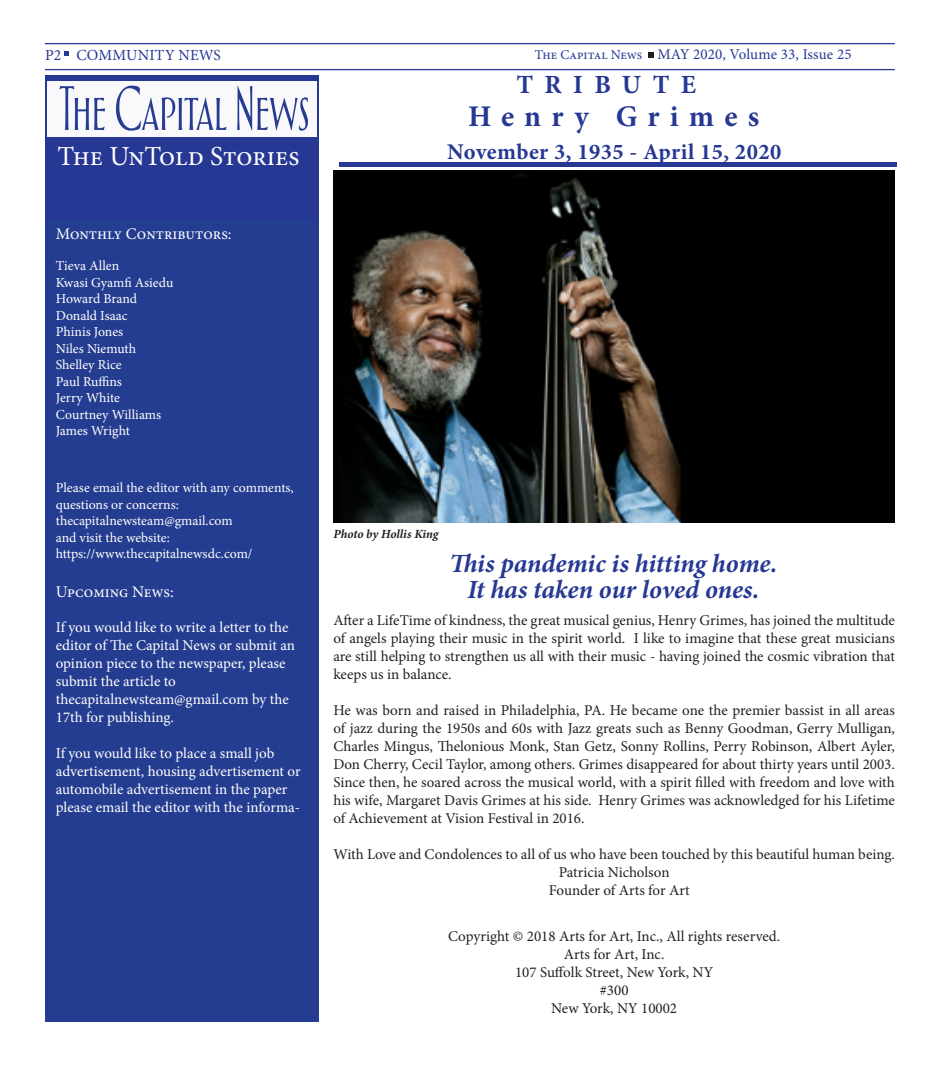
<style>
.page{position:relative;width:940px;height:1076px;background:#fff}
.page>*{position:absolute;margin:0;border:0;box-sizing:border-box;transform-origin:0 0}
.t1{font:700 30px "Minion Pro";letter-spacing:.34em;color:#263893}
.t2{font:27.5px "Minion Pro";letter-spacing:-.005em;color:#fff}
.t3{font:italic 700 26.25px "Minion Pro";letter-spacing:-.005em;color:#263893}
.t4{font:700 26.25px "Minion Pro";letter-spacing:.43em;color:#263893}
.t5{font:700 22.5px "Minion Pro";letter-spacing:.02em;color:#263893}
.t6{font:16.25px "Minion Pro";color:#fff}
.t7{font:15.5px "Minion Pro";letter-spacing:.01em;color:#263893}
.t8{font:15px/18px "Minion Pro";letter-spacing:-.005em;color:#231f20;text-align:justify}
.t9{font:15px/18px "Minion Pro";letter-spacing:-.01em;color:#fff}
.t10{font:15px "Minion Pro";letter-spacing:.01em;color:#263893}
.t11{font:13.75px "Minion Pro";letter-spacing:-.015em;color:#fff}
.t12{font:italic 700 12.5px "Minion Pro";letter-spacing:-.005em;color:#231f20}
.s1{font-size:13.5px}
</style>
<div class="page">
<hr style="left:45px;top:43px;width:849px;height:1px;background:#263893">
<hr style="left:45px;top:69px;width:849px;height:1px;background:#263893">
<svg style="left:65px;top:51px;width:4px;height:5px"></svg>
<div style="left:45px;top:218px;width:273px;height:804px;background:#253d90"></div>
<div style="left:45px;top:75px;width:273px;height:144px;background:#263893"></div>
<svg style="left:648px;top:52px;width:6px;height:6px"></svg>
<img style="left:48px;top:81px;width:268px;height:55px">
<img style="left:333px;top:170px;width:562px;height:352px">
<div style="left:339px;top:162px;width:557px;height:5px;background:#263893"></div>
<p class="t7" style="left:45px;top:44px;width:177px">P2 COMMUNITY NEWS</p>
<p class="t2" style="left:57px;top:138px;width:244px">The UnTold Stories</p>
<p class="t6" style="left:56px;top:223px;width:177px">Monthly Contributors:</p>
<p class="t11" style="left:56px;top:257px;width:65px">Tieva Allen</p>
<p class="t11" style="left:56px;top:273px;width:119px">Kwasi Gyamfi Asiedu</p>
<p class="t11" style="left:56px;top:290px;width:83px">Howard Brand</p>
<p class="t11" style="left:56px;top:306px;width:73px">Donald Isaac</p>
<p class="t11" style="left:56px;top:323px;width:69px">Phinis Jones</p>
<p class="t11" style="left:56px;top:339px;width:82px">Niles Niemuth</p>
<p class="t11" style="left:56px;top:356px;width:67px">Shelley Rice</p>
<p class="t11" style="left:56px;top:372px;width:68px">Paul Ruffins</p>
<p class="t11" style="left:56px;top:389px;width:66px">Jerry White</p>
<p class="t11" style="left:56px;top:405px;width:107px">Courtney Williams</p>
<p class="t11" style="left:56px;top:422px;width:76px">James Wright</p>
<p class="t11" style="left:56px;top:478px;width:239px">Please email the editor with any comments,</p>
<p class="t11" style="left:56px;top:495px;width:125px">questions or concerns:</p>
<p class="t11" style="left:56px;top:511px;width:178px">thecapitalnewsteam@gmail.com</p>
<p class="t11" style="left:56px;top:528px;width:115px">and visit the website:</p>
<p class="t11" style="left:56px;top:544px;width:198px">https://www.thecapitalnewsdc.com/</p>
<p class="t6" style="left:56px;top:581px;width:119px">Upcoming News:</p>
<p class="t9" style="left:56px;top:618px;width:241px">If you would like to write a letter to the editor of The Capital News or submit an opinion piece to the newspaper, please submit the article to thecapitalnewsteam@gmail.com by the<br>17th for publishing.</p>
<p class="t9" style="left:56px;top:744px;width:246px">If you would like to place a small job advertisement, housing advertisement or automobile advertisement in the paper please email the editor with the informa-</p>
<p class="t10" style="left:535px;top:44px;width:318px"><span class="s1">The Capital News</span> MAY 2020, Volume 33, Issue 25</p>
<p class="t4" style="left:516px;top:66px;width:181px">TRIBUTE</p>
<p class="t1" style="left:468px;top:95px;width:293px">Henry Grimes</p>
<p class="t5" style="left:447px;top:136px;width:335px">November 3, 1935 - April 15, 2020</p>
<p class="t12" style="left:333px;top:525px;width:107px">Photo by Hollis King</p>
<p class="t3" style="left:449px;top:544px;width:329px">This pandemic is hitting home.</p>
<p class="t3" style="left:467px;top:571px;width:293px">It has taken our loved ones.</p>
<p class="t8" style="left:333px;top:611px;width:563px">After a LifeTime of kindness, the great musical genius, Henry Grimes, has joined the multitude of angels playing their music in the spirit world. I like to imagine that these great musicians are still helping to strengthen us all with their music - having joined the cosmic vibration that keeps us in balance.</p>
<p class="t8" style="left:333px;top:701px;width:563px">He was born and raised in Philadelphia, PA. He became one the premier bassist in all areas of jazz during the 1950s and 60s with Jazz greats such as Benny Goodman, Gerry Mulligan, Charles Mingus, Thelonious Monk, Stan Getz, Sonny Rollins, Perry Robinson, Albert Ayler, Don Cherry, Cecil Taylor, among others. Grimes disappeared for about thirty years until 2003.<br>Since then, he soared across the musical world, with a spirit filled with freedom and love with his wife, Margaret Davis Grimes at his side. Henry Grimes was acknowledged for his Lifetime of Achievement at Vision Festival in 2016.</p>
<p class="t8" style="left:333px;top:845px;width:563px">With Love and Condolences to all of us who have been touched by this beautiful human being.</p>
<p class="t8" style="left:559px;top:863px;width:112px">Patricia Nicholson</p>
<p class="t8" style="left:549px;top:881px;width:142px">Founder of Arts for Art</p>
<p class="t8" style="left:448px;top:927px;width:333px">Copyright © 2018 Arts for Art, Inc., All rights reserved.</p>
<p class="t8" style="left:564px;top:945px;width:102px">Arts for Art, Inc.</p>
<p class="t8" style="left:515px;top:963px;width:200px">107 Suffolk Street, New York, NY</p>
<p class="t8" style="left:600px;top:981px;width:30px">#300</p>
<p class="t8" style="left:551px;top:999px;width:127px">New York, NY 10002</p>
</div>
